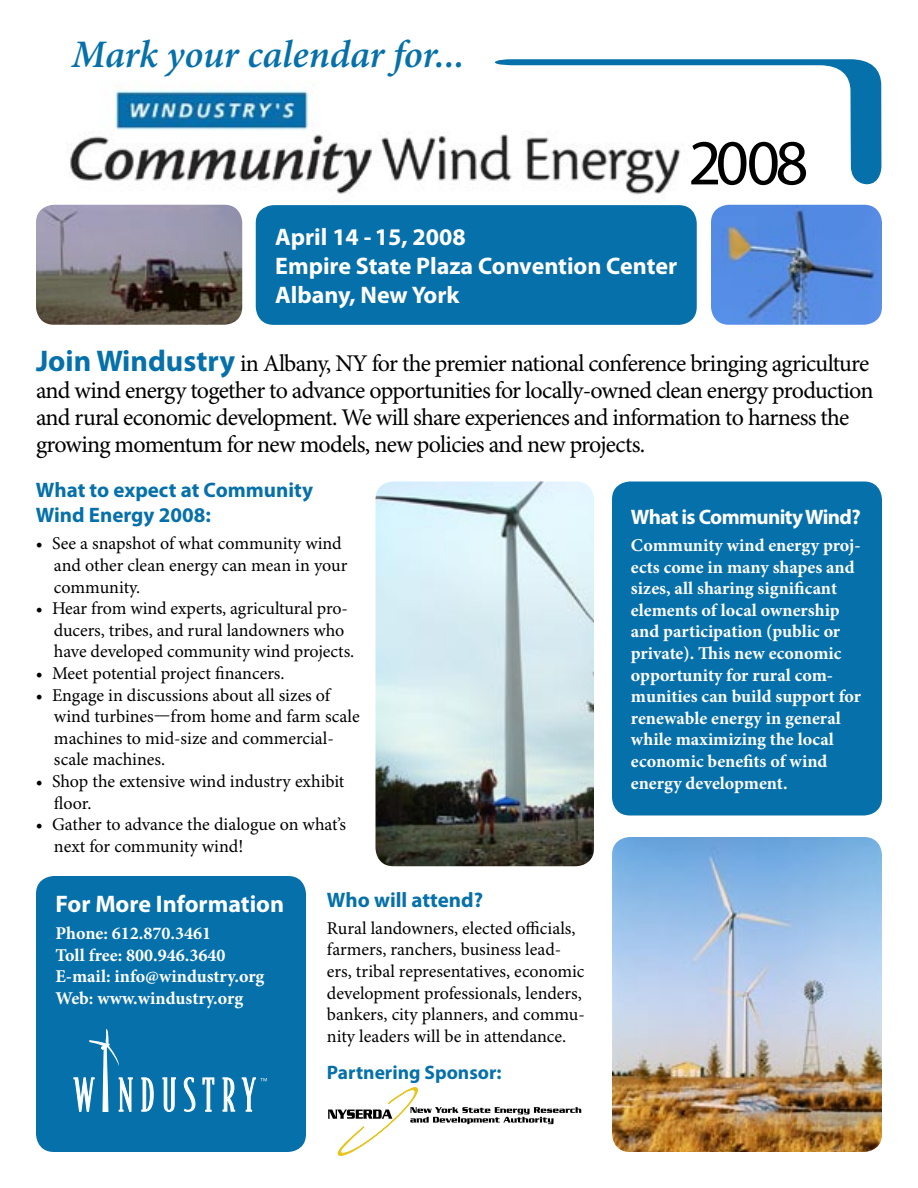
<style>
.page{position:relative;width:918px;height:1188px;background:#fff}
.page>*{position:absolute;margin:0;border:0;box-sizing:border-box;transform-origin:0 0}
.t1{font:64.5px "Myriad Pro";color:#000}
.t2{font:italic 600 39px "Minion Pro";letter-spacing:-.005em;color:#0670aa}
.t3{font:24px/27px "Minion Pro";letter-spacing:-.03em;color:#000}
.t4{font:700 24px "Myriad Pro";color:#fff}
.t5{font:700 21px/25.2px "Myriad Pro";color:#0670aa}
.t6{font:700 21px "Myriad Pro";letter-spacing:-.03em;color:#fff}
.t7{font:700 19.5px "Myriad Pro";color:#0670aa}
.t8{font:18px/21.6px "Minion Pro";letter-spacing:-.005em;color:#000}
.t9{font:700 18px/21.6px "Minion Pro";color:#fff}
.s1{font-family:"Myriad Pro";font-weight:700;font-size:30px;color:#0670aa}
</style>
<div class="page">
<img style="left:612px;top:837px;width:270px;height:315px">
<img style="left:54px;top:84px;width:614px;height:121px">
<div style="left:256px;top:205px;width:441px;height:120px;background:#0670aa"></div>
<div style="left:36px;top:876px;width:270px;height:276px;background:#0670aa"></div>
<svg style="left:141px;top:1078px;width:13px;height:34px"></svg>
<svg style="left:163px;top:1078px;width:13px;height:34px"></svg>
<svg style="left:184px;top:1077px;width:11px;height:35px"></svg>
<svg style="left:203px;top:1078px;width:11px;height:34px"></svg>
<svg style="left:223px;top:1078px;width:12px;height:33px"></svg>
<svg style="left:74px;top:1029px;width:59px;height:83px"></svg>
<svg style="left:242px;top:1078px;width:25px;height:34px"></svg>
<div style="left:612px;top:482px;width:270px;height:334px;background:#0670aa"></div>
<img style="left:375px;top:482px;width:219px;height:384px">
<img style="left:711px;top:205px;width:171px;height:120px">
<img style="left:36px;top:205px;width:206px;height:120px">
<svg style="left:495px;top:59px;width:386px;height:125px"></svg>
<svg style="left:328px;top:1087px;width:253px;height:69px"></svg>
<p class="t2" style="left:72px;top:31px;width:394px">Mark your calendar for...</p>
<p class="t1" style="left:688px;top:128px;width:122px">2008</p>
<p class="t4" style="left:275px;top:224px;width:192px">April 14 -15, 2008</p>
<p class="t4" style="left:275px;top:252px;width:403px">Empire State Plaza Convention Center</p>
<p class="t4" style="left:275px;top:281px;width:186px">Albany, New York</p>
<p class="t3" style="left:36px;top:351px;width:839px"><span class="s1">Join Windustry</span> in Albany, NY for the premier national conference bringing agriculture and wind energy together to advance opportunities for locally-owned clean energy production and rural economic development. We will share experiences and information to harness the growing momentum for new models, new policies and new projects.</p>
<p class="t5" style="left:36px;top:478px;width:279px">What to expect at Community<br>Wind Energy 2008:</p>
<p class="t8" style="left:36px;top:534px;width:307px">• See a snapshot of what community wind</p>
<p class="t8" style="left:54px;top:555px;width:295px">and other clean energy can mean in your</p>
<p class="t8" style="left:54px;top:577px;width:88px">community.</p>
<p class="t8" style="left:54px;top:598px;width:302px;text-indent:-18px">• Hear from wind experts, agricultural pro&shy;ducers, tribes, and rural landowners who have developed community wind projects.</p>
<p class="t8" style="left:36px;top:663px;width:250px">• Meet potential project financers.</p>
<p class="t8" style="left:36px;top:685px;width:296px">• Engage in discussions about all sizes of</p>
<p class="t8" style="left:54px;top:706px;width:307px">wind turbines—from home and farm scale machines to mid-size and commercial&shy;scale machines.</p>
<p class="t8" style="left:36px;top:771px;width:310px">• Shop the extensive wind industry exhibit</p>
<p class="t8" style="left:54px;top:793px;width:39px">floor.</p>
<p class="t8" style="left:36px;top:814px;width:312px">• Gather to advance the dialogue on what’s</p>
<p class="t8" style="left:54px;top:836px;width:191px">next for community wind!</p>
<p class="t4" style="left:56px;top:890px;width:230px">For More Information</p>
<p class="t9" style="left:56px;top:923px;width:157px">Phone: 612.870.3461</p>
<p class="t9" style="left:56px;top:945px;width:171px">Toll free: 800.946.3640</p>
<p class="t9" style="left:56px;top:966px;width:210px">E-mail: info@windustry.org</p>
<p class="t9" style="left:56px;top:988px;width:189px">Web: www.windustry.org</p>
<p class="t5" style="left:327px;top:887px;width:158px">Who will attend?</p>
<p class="t8" style="left:327px;top:918px;width:259px">Rural landowners, elected officials, farmers, ranchers, business lead&shy;ers, tribal representatives, economic development professionals, lenders, bankers, city planners, and commu&shy;nity leaders will be in attendance.</p>
<p class="t7" style="left:327px;top:1062px;width:176px">Partnering Sponsor:</p>
<p class="t6" style="left:631px;top:505px;width:231px">What is Community Wind?</p>
<p class="t9" style="left:631px;top:535px;width:232px">Community wind energy proj&shy;ects come in many shapes and sizes, all sharing significant elements of local ownership and participation (public or private). This new economic opportunity for rural com&shy;munities can build support for renewable energy in general while maximizing the local economic benefits of wind energy development.</p>
</div>
